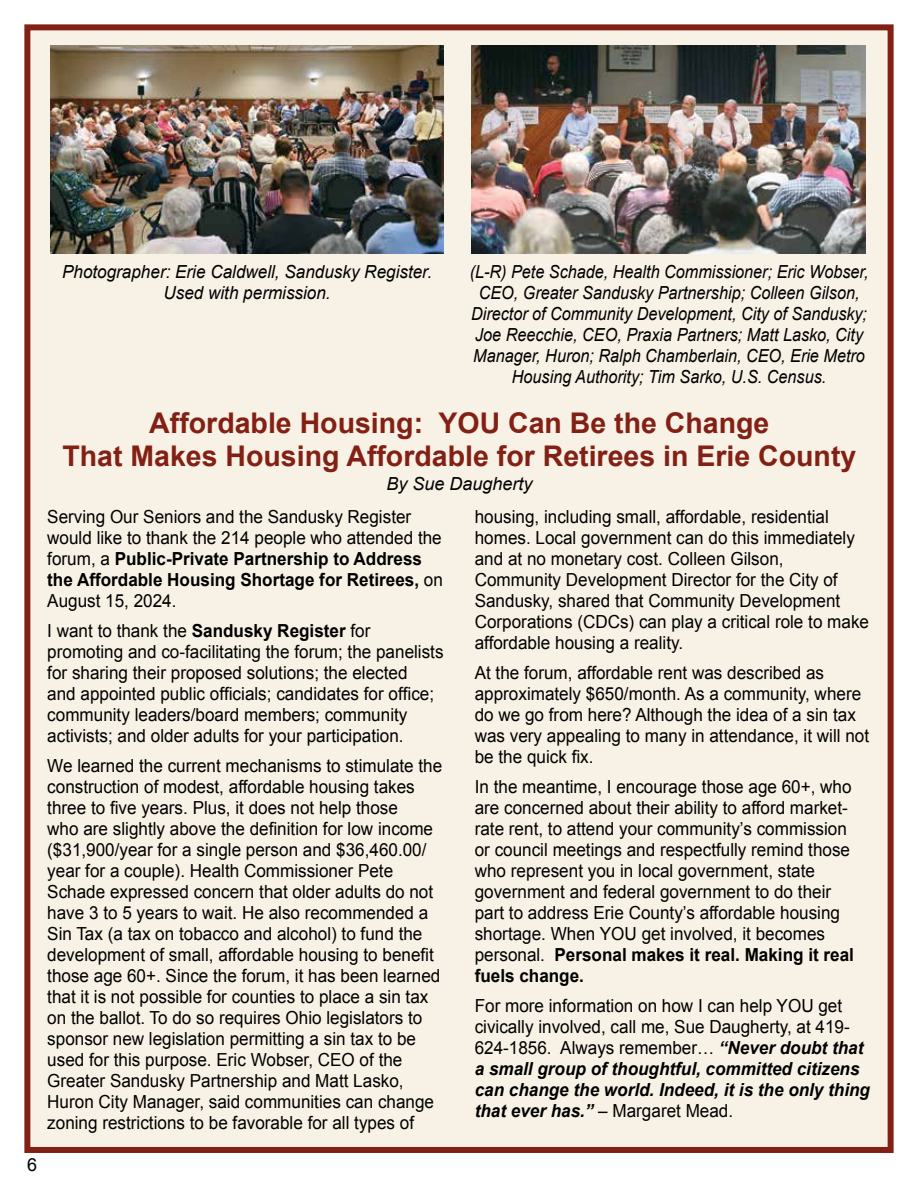
<style>
.page{position:relative;width:918px;height:1188px;background:#fff}
.page>*{position:absolute;margin:0;border:0;box-sizing:border-box;transform-origin:0 0}
.t1{font:700 28.5px/33px "Arial";color:#832015;text-align:center}
.t2{font:18px/21px "Arial";color:#000;scale:.95 1}
.t3{font:italic 18px/21px "Arial";color:#000;text-align:center;scale:.9 1}
.t4{font:italic 18px/21px "Arial";color:#000;text-align:center;scale:.95 1}
.t5{font:italic 18px "Arial";color:#000}
.t6{font:18px "Arial";color:#000}
.s1{font-weight:700}
.s2{font-weight:700;font-style:italic}
</style>
<div class="page">
<div style="left:24px;top:24px;width:870px;height:1129px;background:#f8f1e5;border:6px solid #832015"></div>
<img style="left:50px;top:45px;width:394px;height:209px">
<img style="left:472px;top:45px;width:393px;height:209px">
<p class="t6" style="left:27px;top:1153px;width:12px">6</p>
<p class="t4" style="left:62px;top:261px;width:391px">Photographer: Erie Caldwell, Sandusky Register.<br>Used with permission.</p>
<p class="t3" style="left:470px;top:261px;width:445px">(L-R) Pete Schade, Health Commissioner; Eric Wobser, CEO, Greater Sandusky Partnership; Colleen Gilson, Director of Community Development, City of Sandusky; Joe Reecchie, CEO, Praxia Partners; Matt Lasko, City Manager, Huron; Ralph Chamberlain, CEO, Erie Metro Housing Authority; Tim Sarko, U.S. Census.</p>
<h1 class="t1" style="left:62px;top:408px;width:795px">Affordable Housing: YOU Can Be the Change<br>That Makes Housing Affordable for Retirees in Erie County</h1>
<p class="t5" style="left:386px;top:472px;width:148px">By Sue Daugherty</p>
<p class="t2" style="left:47px;top:506px;width:418px">Serving Our Seniors and the Sandusky Register would like to thank the 214 people who attended the forum, a <span class="s1">Public-Private Partnership to Address the Affordable Housing Shortage for Retirees,</span> on August 15, 2024.</p>
<p class="t2" style="left:47px;top:620px;width:419px">I want to thank the <span class="s1">Sandusky Register</span> for promoting and co-facilitating the forum; the panelists for sharing their proposed solutions; the elected<br>and appointed public officials; candidates for office; community leaders/board members; community activists; and older adults for your participation.</p>
<p class="t2" style="left:47px;top:755px;width:417px">We learned the current mechanisms to stimulate the construction of modest, affordable housing takes three to five years. Plus, it does not help those<br>who are slightly above the definition for low income ($31,900/year for a single person and $36,460.00/ year for a couple). Health Commissioner Pete Schade expressed concern that older adults do not have 3 to 5 years to wait. He also recommended a Sin Tax (a tax on tobacco and alcohol) to fund the development of small, affordable housing to benefit those age 60+. Since the forum, it has been learned that it is not possible for counties to place a sin tax on the ballot. To do so requires Ohio legislators to sponsor new legislation permitting a sin tax to be used for this purpose. Eric Wobser, CEO of the Greater Sandusky Partnership and Matt Lasko, Huron City Manager, said communities can change zoning restrictions to be favorable for all types of</p>
<p class="t2" style="left:475px;top:506px;width:417px">housing, including small, affordable, residential homes. Local government can do this immediately and at no monetary cost. Colleen Gilson, Community Development Director for the City of Sandusky, shared that Community Development Corporations (CDCs) can play a critical role to make affordable housing a reality.</p>
<p class="t2" style="left:475px;top:662px;width:417px">At the forum, affordable rent was described as approximately $650/month. As a community, where do we go from here? Although the idea of a sin tax was very appealing to many in attendance, it will not be the quick fix.</p>
<p class="t2" style="left:475px;top:776px;width:401px">In the meantime, I encourage those age 60+, who are concerned about their ability to afford market&shy;rate rent, to attend your community’s commission or council meetings and respectfully remind those who represent you in local government, state government and federal government to do their part to address Erie County’s affordable housing shortage. When YOU get involved, it becomes personal. <span class="s1">Personal makes it real. Making it real fuels change.</span></p>
<p class="t2" style="left:475px;top:995px;width:418px">For more information on how I can help YOU get civically involved, call me, Sue Daugherty, at 419- 624-1856. Always remember… <span class="s2">“Never doubt that a small group of thoughtful, committed citizens can change the world. Indeed, it is the only thing that ever has.”</span> – Margaret Mead.</p>
</div>
